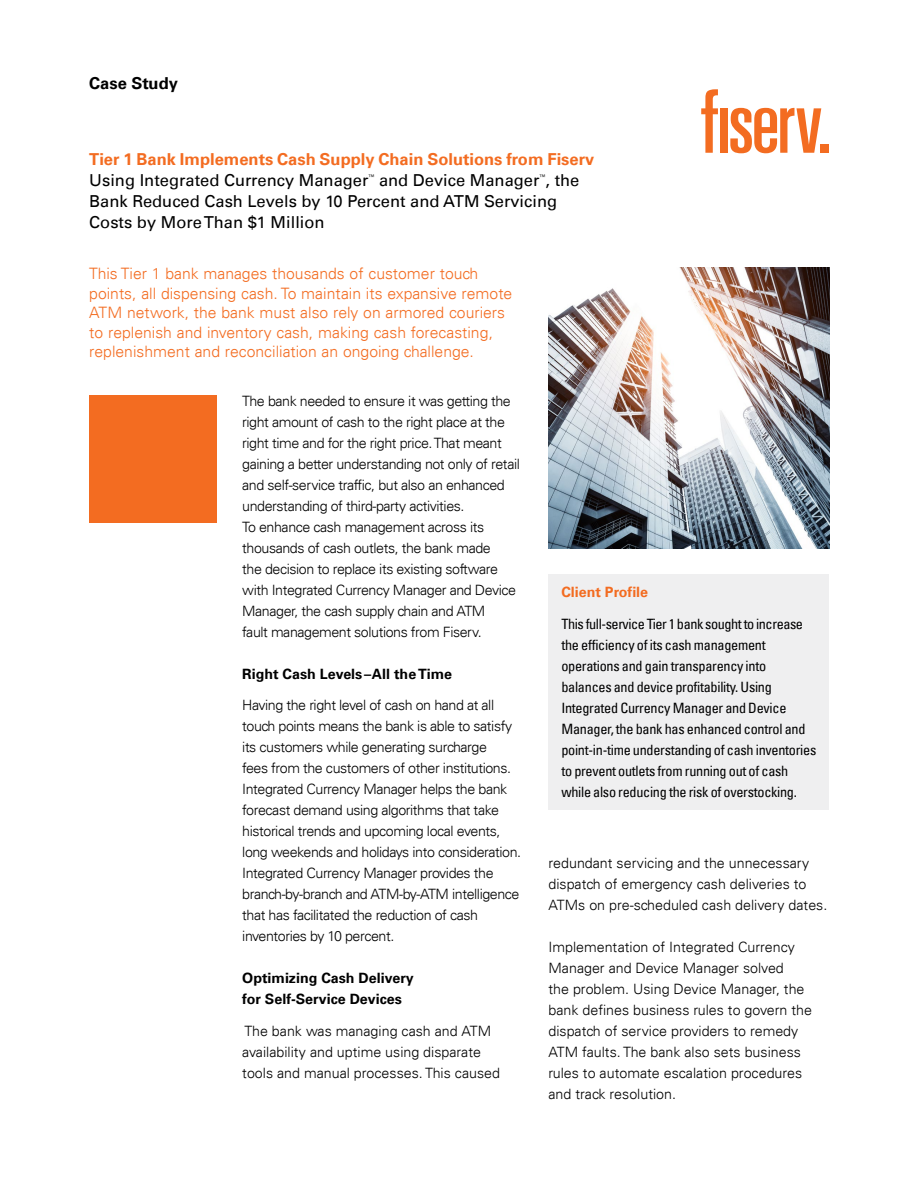
<style>
.page{position:relative;width:918px;height:1188px;background:#fff}
.page>*{position:absolute;margin:0;border:0;box-sizing:border-box;transform-origin:0 0}
.t1{font:16.5px/21px "Univers LT";color:#000}
.t2{font:700 16.5px "Univers LT";color:#f36c21}
.t3{font:700 16.5px "Univers LT";color:#000}
.t4{font:300 15.75px/19.5px "Univers LT";color:#f36c21}
.t5{font:300 14.25px/21px "Univers LT";letter-spacing:-.03em;color:#000}
.t6{font:300 14.25px/21px "Univers LT";color:#000}
.t7{font:condensed 14.25px/21px "Univers LT";letter-spacing:-.02em;color:#000}
.t8{font:700 14.25px/21px "Univers LT";color:#000}
.t9{font:700 14.25px "Univers LT";color:#f36c21}
.t10{font:300 6.3px "Univers LT";color:#000}
</style>
<div class="page">
<div style="left:821px;top:145px;width:8px;height:8px;background:#f36c21"></div>
<svg style="left:701px;top:89px;width:17px;height:64px"></svg>
<div style="left:720px;top:108px;width:8px;height:45px;background:#f36c21"></div>
<svg style="left:730px;top:108px;width:91px;height:45px"></svg>
<div style="left:89px;top:395px;width:128px;height:128px;background:#f36c21"></div>
<div style="left:549px;top:574px;width:280px;height:235px;background:#efeff0"></div>
<img style="left:549px;top:268px;width:280px;height:281px">
<p class="t3" style="left:89px;top:74px;width:90px">Case Study</p>
<p class="t2" style="left:89px;top:150px;width:506px">Tier 1 Bank Implements Cash Supply Chain Solutions from Fiserv</p>
<p class="t1" style="left:89px;top:170px;width:281px">Using Integrated Currency Manager</p>
<p class="t10" style="left:369px;top:173px;width:7px">™</p>
<p class="t1" style="left:379px;top:170px;width:202px">and Device Manager , the</p>
<p class="t10" style="left:540px;top:173px;width:7px">™</p>
<p class="t1" style="left:89px;top:191px;width:469px">Bank Reduced Cash Levels by 10 Percent and ATM Servicing<br>Costs by More Than $1 Million</p>
<p class="t4" style="left:89px;top:264px;width:425px">This Tier 1 bank manages thousands of customer touch points, all dispensing cash. To maintain its expansive remote ATM network, the bank must also rely on armored couriers to replenish and inventory cash, making cash forecasting, replenishment and reconciliation an ongoing challenge.</p>
<p class="t5" style="left:242px;top:390px;width:279px">The bank needed to ensure it was getting the right amount of cash to the right place at the right time and for the right price. That meant gaining a better understanding not only of retail and self-service traffic, but also an enhanced understanding of third-party activities.<br>To enhance cash management across its thousands of cash outlets, the bank made<br>the decision to replace its existing software with Integrated Currency Manager and Device Manager, the cash supply chain and ATM<br>fault management solutions from Fiserv.</p>
<p class="t8" style="left:242px;top:663px;width:211px">Right Cash Levels –All the Time</p>
<p class="t5" style="left:242px;top:695px;width:280px">Having the right level of cash on hand at all touch points means the bank is able to satisfy its customers while generating surcharge<br>fees from the customers of other institutions.<br>Integrated Currency Manager helps the bank forecast demand using algorithms that take historical trends and upcoming local events, long weekends and holidays into consideration.<br>Integrated Currency Manager provides the branch-by-branch and ATM-by-ATM intelligence that has facilitated the reduction of cash inventories by 10 percent.</p>
<p class="t8" style="left:242px;top:968px;width:173px">Optimizing Cash Delivery for Self-Service Devices</p>
<p class="t6" style="left:242px;top:1020px;width:259px">The bank was managing cash and ATM availability and uptime using disparate tools and manual processes. This caused</p>
<p class="t9" style="left:561px;top:584px;width:88px">Client Profile</p>
<p class="t7" style="left:561px;top:613px;width:256px">This full-service Tier 1 bank sought to increase the efficiency of its cash management operations and gain transparency into balances and device profitability. Using Integrated Currency Manager and Device Manager, the bank has enhanced control and point-in-time understanding of cash inventories to prevent outlets from running out of cash while also reducing the risk of overstocking.</p>
<p class="t6" style="left:549px;top:852px;width:280px">redundant servicing and the unnecessary dispatch of emergency cash deliveries to<br>ATMs on pre-scheduled cash delivery dates.</p>
<p class="t6" style="left:549px;top:936px;width:265px">Implementation of Integrated Currency Manager and Device Manager solved<br>the problem. Using Device Manager, the bank defines business rules to govern the dispatch of service providers to remedy ATM faults. The bank also sets business rules to automate escalation procedures and track resolution.</p>
</div>
